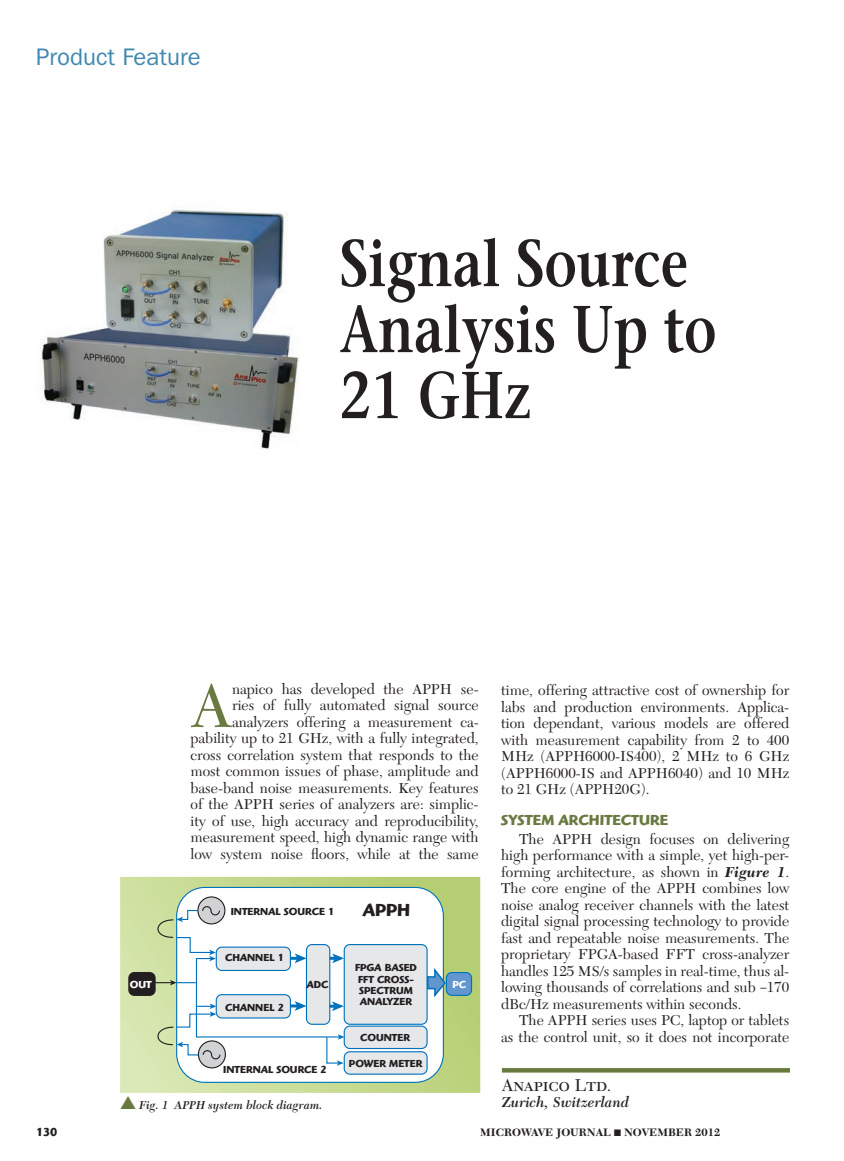
<style>
.page{position:relative;width:844px;height:1161px;background:#fff}
.page>*{position:absolute;margin:0;border:0;box-sizing:border-box;transform-origin:0 0}
.t1{font:600 66px/66px "Stone Serif";color:#231f20;scale:.8 1}
.t2{font:64.2px "New Caledonia";color:#697a41}
.t3{font:24px "Franklin Gothic";color:#4088b0}
.t4{font:18px "New Caledonia SC";color:#231f20}
.t5{font:700 18px "Highlander";color:#231f20}
.t6{font:15px/16.5px "New Caledonia";color:#231f20;text-align:right}
.t7{font:700 15px "Highlander";color:#697a41}
.t8{font:italic 600 15px "New Caledonia";color:#231f20}
.t9{font:italic 600 12px "New Caledonia";color:#231f20}
.t10{font:700 12px "Highlander";color:#231f20}
.t11{font:700 11.25px "New Caledonia";color:#231f20}
.t12{font:700 10.5px/11.2px "Highlander";color:#231f20}
.t13{font:700 10.5px "Highlander";color:#fff}
.s1{font-weight:700;font-style:italic}
.s2{font-family:"Univers";font-weight:300;font-stretch:condensed}
.s3{font-family:"Monotype Sorts";font-weight:400;font-style:normal;font-size:18px;color:#697a41}
.s4{font-family:"Monotype Sorts";font-weight:400;font-size:9px}
</style>
<div class="page">
<div style="left:502px;top:1068px;width:288px;height:5px;background:#697a41"></div>
<img style="left:40px;top:209px;width:259px;height:240px">
<svg style="left:120px;top:877px;width:360px;height:216px;background:#c5d990"></svg>
<div style="left:177px;top:887px;width:266px;height:195px;background:#fff;border-radius:28px"></div>
<div style="left:176px;top:887px;width:268px;height:196px;border:1px solid #0072bc;border-radius:28px"></div>
<svg style="left:198px;top:897px;width:27px;height:27px"></svg>
<div style="left:197px;top:896px;width:28px;height:28px;border:1px solid #231f20;border-radius:50%"></div>
<div style="left:198px;top:1041px;width:27px;height:27px;background:#3a3637;border-radius:50%"></div>
<div style="left:198px;top:1040px;width:28px;height:28px;border:1px solid #231f20;border-radius:50%"></div>
<div style="left:129px;top:973px;width:26px;height:22px;background:#231f20;border-radius:5px"></div>
<div style="left:128px;top:972px;width:28px;height:24px;border:1px solid #231f20;border-radius:5px"></div>
<div style="left:446px;top:973px;width:25px;height:22px;background:#6196cf;border-radius:5px"></div>
<div style="left:446px;top:972px;width:26px;height:24px;border:1px solid #0072bc;border-radius:5px"></div>
<div style="left:344px;top:945px;width:83px;height:79px;background:#e6e7e9;border-radius:6px"></div>
<div style="left:344px;top:944px;width:83px;height:81px;border:1px solid #0072bc;border-radius:6px"></div>
<div style="left:344px;top:1026px;width:83px;height:23px;background:#e6e7e9;border-radius:6px"></div>
<div style="left:344px;top:1026px;width:83px;height:23px;border:1px solid #0072bc;border-radius:6px"></div>
<div style="left:344px;top:1052px;width:83px;height:22px;background:#e6e7e9;border-radius:6px"></div>
<div style="left:344px;top:1051px;width:83px;height:24px;border:1px solid #0072bc;border-radius:6px"></div>
<svg style="left:426px;top:966px;width:21px;height:33px"></svg>
<svg style="left:152px;top:906px;width:192px;height:160px"></svg>
<h3 class="t3" style="left:36px;top:43px;width:166px">Product Feature</h3>
<h1 class="t1" style="left:340px;top:230px;width:472px">Signal Source<br>Analysis Up to<br>21 GHz</h1>
<p class="t6" style="left:190px;top:681px;width:290px">napico has developed the APPH se-<br>ries of fully automated signal source analyzers offering a measurement ca&shy;pability up to 21 GHz, with a fully integrated, cross correlation system that responds to the most common issues of phase, amplitude and base-band noise measurements. Key features of the APPH series of analyzers are: simplic&shy;ity of use, high accuracy and reproducibility, measurement speed, high dynamic range with low system noise floors, while at the same</p>
<p class="t6" style="left:501px;top:682px;width:290px;text-align:justify">time, offering attractive cost of ownership for labs and production environments. Applica&shy;tion dependant, various models are offered with measurement capability from 2 to 400<br>MHz (APPH6000-IS400), 2 MHz to 6 GHz (APPH6000-IS and APPH6040) and 10 MHz to 21 GHz (APPH20G).</p>
<h2 class="t2" style="left:190px;top:668px;width:43px">A</h2>
<p class="t7" style="left:501px;top:811px;width:169px">SYSTEM ARCHITECTURE</p>
<p class="t6" style="left:501px;top:831px;width:290px;text-align:justify;text-indent:18px">The APPH design focuses on delivering high performance with a simple, yet high-per&shy;forming architecture, as shown in <span class="s1">Figure 1</span>.<br>The core engine of the APPH combines low noise analog receiver channels with the latest digital signal processing technology to provide fast and repeatable noise measurements. The proprietary FPGA-based FFT cross-analyzer handles 125 MS/s samples in real-time, thus al&shy;lowing thousands of correlations and sub <span class="s2">−</span>170 dBc/Hz measurements within seconds.</p>
<p class="t6" style="left:501px;top:1012px;width:290px">The APPH series uses PC, laptop or tablets<br>as the control unit, so it does not incorporate</p>
<p class="t4" style="left:502px;top:1074px;width:111px">Anapico Ltd.</p>
<p class="t8" style="left:502px;top:1093px;width:129px">Zurich, Switzerland</p>
<p class="t12" style="left:231px;top:906px;width:105px">INTERNAL SOURCE 1</p>
<p class="t5" style="left:363px;top:899px;width:49px">APPH</p>
<p class="t12" style="left:225px;top:952px;width:60px">CHANNEL 1</p>
<p class="t12" style="left:355px;top:962px;width:64px">FPGA BASED<br>FFT CROSS-<br>SPECTRUM<br>ANALYZER</p>
<p class="t12" style="left:360px;top:1032px;width:51px">COUNTER</p>
<p class="t13" style="left:130px;top:978px;width:23px">OUT</p>
<p class="t13" style="left:452px;top:978px;width:15px">PC</p>
<p class="t12" style="left:307px;top:979px;width:23px">ADC</p>
<p class="t12" style="left:225px;top:1002px;width:60px">CHANNEL 2</p>
<p class="t12" style="left:349px;top:1058px;width:75px">POWER METER</p>
<p class="t12" style="left:223px;top:1064px;width:105px">INTERNAL SOURCE 2</p>
<p class="t9" style="left:120px;top:1098px;width:204px"><span class="s3">s</span> Fig. 1 APPH system block diagram.</p>
<p class="t10" style="left:36px;top:1125px;width:23px">130</p>
<p class="t11" style="left:480px;top:1126px;width:241px">MICROWAVE JOURNAL <span class="s4">n</span> NOVEMBER 2012</p>
</div>
